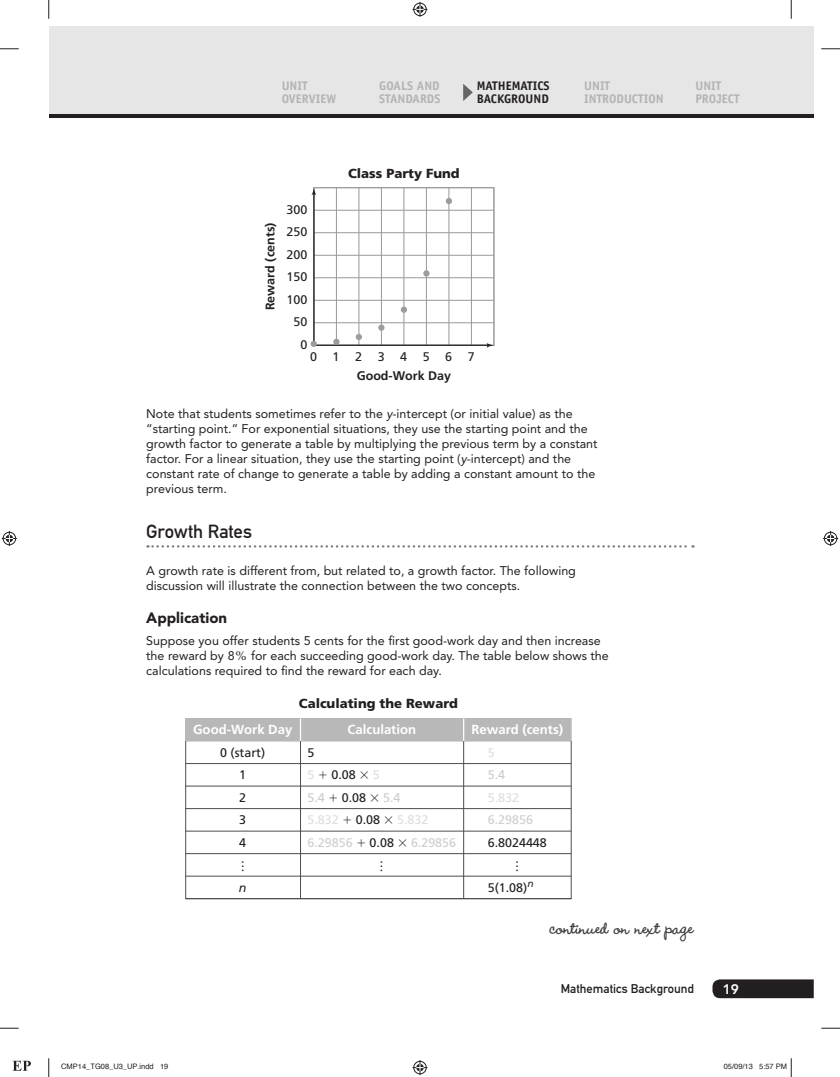
<style>
.page{position:relative;width:840px;height:1077px;background:#fff}
.page>*{position:absolute;margin:0;border:0;box-sizing:border-box;transform-origin:0 0}
.t1{font:700 22.5px "Wendy LP Std";color:#404040}
.t2{font:18.75px "DIN Mittelschrift Std";letter-spacing:-.005em;color:#231f20}
.t3{font:900 15px "Avenir LT Std";color:#231f20}
.t4{font:800 13.75px "Avenir LT Std";color:#fff}
.t5{font:700 13.12px "Frutiger LT Std";color:#fff}
.t6{font:900 13.12px "Frutiger LT Std";color:#231f20}
.t7{font:12.5px/15px "Avenir LT Std";color:#231f20}
.t8{font:12.5px/22.5px "Frutiger LT Std";color:#231f20}
.t9{font:700 12.5px/13.1px "Officina Sans Std";color:#b3b3b3}
.t10{font:700 12.5px/18.8px "Frutiger LT Std";color:#231f20;text-align:center}
.t11{font:700 12.5px/13.1px "Officina Sans Std";color:#231f20}
.t12{font:12.5px "DIN Mittelschrift Std";color:#231f20}
.t13{font:12.5px "Frutiger LT Std";color:#cecece}
.t14{font:12.5px "Frutiger LT Std";color:#ddd}
.t15{font:12.5px "Frutiger LT Std";color:#cbcbcb}
.t16{font:italic 12.5px "Frutiger LT Std";color:#231f20}
.t17{font:7.5px "Helvetica";color:#231f20}
.s1{font-weight:400}
.s2{font-style:italic}
.s3{font-family:"Pearson MATHPRO12"}
.s4{color:#ddd}
.s5{color:#cbcbcb}
.s6{color:#cecece}
</style>
<div class="page">
<div style="left:49px;top:88px;width:765px;height:30px;background:#231f20"></div>
<div style="left:49px;top:26px;width:765px;height:88px;background:#e6e6e6"></div>
<svg style="left:463px;top:84px;width:10px;height:17px"></svg>
<hr style="left:314px;top:322px;width:180px;height:1px;background:#999">
<hr style="left:314px;top:300px;width:180px;height:1px;background:#999">
<hr style="left:314px;top:277px;width:180px;height:1px;background:#999">
<hr style="left:314px;top:255px;width:180px;height:1px;background:#999">
<hr style="left:314px;top:232px;width:180px;height:1px;background:#999">
<hr style="left:314px;top:210px;width:180px;height:1px;background:#999">
<hr style="left:471px;top:188px;width:1px;height:157px;background:#999">
<hr style="left:449px;top:188px;width:1px;height:157px;background:#999">
<hr style="left:426px;top:188px;width:1px;height:157px;background:#999">
<hr style="left:404px;top:188px;width:1px;height:157px;background:#999">
<hr style="left:381px;top:188px;width:1px;height:157px;background:#999">
<hr style="left:359px;top:188px;width:1px;height:157px;background:#999">
<hr style="left:336px;top:188px;width:1px;height:157px;background:#999">
<div style="left:313px;top:187px;width:181px;height:159px;border:1px solid #999"></div>
<hr style="left:314px;top:344px;width:175px;height:2px;background:#231f20">
<hr style="left:313px;top:192px;width:2px;height:153px;background:#231f20">
<div style="left:311px;top:340px;width:6px;height:7px;background:#9c9c9c;border-radius:50%"></div>
<div style="left:333px;top:338px;width:7px;height:7px;background:#9c9c9c;border-radius:50%"></div>
<svg style="left:356px;top:334px;width:6px;height:6px"></svg>
<div style="left:378px;top:324px;width:7px;height:7px;background:#9c9c9c;border-radius:50%"></div>
<div style="left:401px;top:306px;width:6px;height:7px;background:#9c9c9c;border-radius:50%"></div>
<div style="left:423px;top:270px;width:7px;height:6px;background:#9c9c9c;border-radius:50%"></div>
<svg style="left:446px;top:198px;width:6px;height:6px"></svg>
<svg style="left:486px;top:342px;width:8px;height:6px"></svg>
<svg style="left:311px;top:188px;width:6px;height:7px"></svg>
<svg style="left:148px;top:545px;width:545px;height:2px"></svg>
<div style="left:186px;top:718px;width:385px;height:23px;background:#b8b8b8"></div>
<hr style="left:300px;top:741px;width:1px;height:157px;background:#4d4d4d">
<hr style="left:186px;top:785px;width:385px;height:1px;background:#4d4d4d">
<hr style="left:186px;top:808px;width:385px;height:1px;background:#4d4d4d">
<hr style="left:186px;top:830px;width:385px;height:1px;background:#4d4d4d">
<hr style="left:186px;top:853px;width:385px;height:1px;background:#4d4d4d">
<hr style="left:186px;top:875px;width:385px;height:1px;background:#4d4d4d">
<hr style="left:186px;top:898px;width:385px;height:1px;background:#4d4d4d">
<hr style="left:186px;top:763px;width:385px;height:1px;background:#4d4d4d">
<svg style="left:300px;top:718px;width:1px;height:23px"></svg>
<hr style="left:463px;top:741px;width:1px;height:157px;background:#4d4d4d">
<svg style="left:463px;top:718px;width:1px;height:23px"></svg>
<svg style="left:713px;top:979px;width:101px;height:18px;background:#2a2627"></svg>
<svg style="left:0;top:48px;width:19px;height:2px"></svg>
<svg style="left:821px;top:48px;width:19px;height:2px"></svg>
<svg style="left:0;top:1027px;width:19px;height:1px"></svg>
<svg style="left:821px;top:1027px;width:19px;height:1px"></svg>
<svg style="left:48px;top:0;width:2px;height:19px"></svg>
<svg style="left:48px;top:1058px;width:2px;height:18px"></svg>
<svg style="left:790px;top:0;width:2px;height:19px"></svg>
<svg style="left:413px;top:2px;width:15px;height:15px"></svg>
<svg style="left:413px;top:1060px;width:15px;height:14px"></svg>
<svg style="left:2px;top:531px;width:15px;height:15px"></svg>
<svg style="left:823px;top:531px;width:15px;height:15px"></svg>
<svg style="left:790px;top:1058px;width:2px;height:18px"></svg>
<svg style="left:13px;top:1060px;width:18px;height:10px"></svg>
<p class="t9" style="left:282px;top:79px;width:56px">UNIT<br>OVERVIEW</p>
<p class="t9" style="left:379px;top:79px;width:63px">GOALS AND<br>STANDARDS</p>
<p class="t11" style="left:477px;top:79px;width:74px">MATHEMATICS<br>BACKGROUND</p>
<p class="t9" style="left:584px;top:79px;width:81px">UNIT<br>INTRODUCTION</p>
<p class="t9" style="left:696px;top:79px;width:46px">UNIT<br>PROJECT</p>
<p class="t10" style="left:261px;top:310px;width:89px;rotate:-90deg">Reward (cents)</p>
<p class="t8" style="left:286px;top:198px;width:22px">300</p>
<p class="t8" style="left:286px;top:221px;width:22px">250</p>
<p class="t8" style="left:286px;top:243px;width:22px">200</p>
<p class="t8" style="left:286px;top:266px;width:22px">150</p>
<p class="t8" style="left:286px;top:288px;width:22px">100</p>
<p class="t8" style="left:293px;top:311px;width:15px">50</p>
<p class="t8" style="left:300px;top:333px;width:8px">0</p>
<p class="t8" style="left:310px;top:345px;width:8px">0</p>
<p class="t6" style="left:348px;top:165px;width:113px">Class Party Fund</p>
<p class="t10" style="left:333px;top:347px;width:144px"><span class="s1">1234567<br></span>Good-Work Day</p>
<p class="t7" style="left:146px;top:406px;width:453px">Note that students sometimes refer to the <span class="s2">y</span>-intercept (or initial value) as the “starting point.” For exponential situations, they use the starting point and the growth factor to generate a table by multiplying the previous term by a constant factor. For a linear situation, they use the starting point (<span class="s2">y</span>-intercept) and the constant rate of change to generate a table by adding a constant amount to the previous term.</p>
<p class="t2" style="left:146px;top:520px;width:107px">Growth Rates</p>
<p class="t7" style="left:146px;top:563px;width:431px">A growth rate is different from, but related to, a growth factor. The following discussion will illustrate the connection between the two concepts.</p>
<p class="t3" style="left:146px;top:608px;width:82px">Application</p>
<p class="t7" style="left:146px;top:633px;width:464px">Suppose you offer students 5 cents for the first good-work day and then increase the reward by 8<span class="s3">,</span> for each succeeding good-work day. The table below shows the calculations required to find the reward for each day.</p>
<p class="t6" style="left:299px;top:695px;width:161px">Calculating the Reward</p>
<p class="t5" style="left:193px;top:721px;width:101px">Good-Work Day</p>
<p class="t8" style="left:220px;top:741px;width:47px;text-align:center">0 (start)<br>1<br>2<br>3</p>
<p class="t8" style="left:258px;top:859px;width:14px;rotate:90deg">…</p>
<p class="t8" style="left:239px;top:831px;width:8px">4</p>
<p class="t16" style="left:239px;top:880px;width:9px">n</p>
<p class="t5" style="left:348px;top:721px;width:70px">Calculation</p>
<p class="t5" style="left:471px;top:721px;width:93px">Reward (cents)</p>
<p class="t8" style="left:307px;top:741px;width:8px">5<br><span class="s4">5</span></p>
<p class="t8" style="left:488px;top:741px;width:61px"><span class="s4">5<br></span><span class="s5">5.4<br></span><span class="s4">5.832<br></span><span class="s6">6.29856<br></span>6.8024448</p>
<p class="t8" style="left:488px;top:876px;width:47px">5(1.08)<sup>n</sup></p>
<p class="t8" style="left:331px;top:763px;width:26px">0.08</p>
<p class="t14" style="left:373px;top:767px;width:8px">5</p>
<p class="t15" style="left:307px;top:790px;width:19px">5.4</p>
<p class="t8" style="left:342px;top:786px;width:26px">0.08</p>
<p class="t15" style="left:383px;top:790px;width:19px">5.4</p>
<p class="t14" style="left:307px;top:812px;width:33px">5.832</p>
<p class="t8" style="left:356px;top:808px;width:26px">0.08</p>
<p class="t14" style="left:397px;top:812px;width:33px">5.832</p>
<p class="t13" style="left:307px;top:835px;width:47px">6.29856</p>
<p class="t8" style="left:370px;top:831px;width:26px">0.08</p>
<p class="t13" style="left:411px;top:835px;width:47px">6.29856</p>
<p class="t8" style="left:396px;top:859px;width:14px;rotate:90deg">…</p>
<p class="t8" style="left:532px;top:859px;width:14px;rotate:90deg">…</p>
<p class="t1" style="left:550px;top:914px;width:146px">continued on next page</p>
<p class="t12" style="left:561px;top:981px;width:135px">Mathematics Background</p>
<p class="t4" style="left:723px;top:980px;width:18px">19</p>
<p class="t17" style="left:61px;top:1060px;width:109px">CMP14_TG08_U3_UP.indd 19</p>
<p class="t17" style="left:724px;top:1060px;width:65px">05/09/13 5:57 PM</p>
</div>
